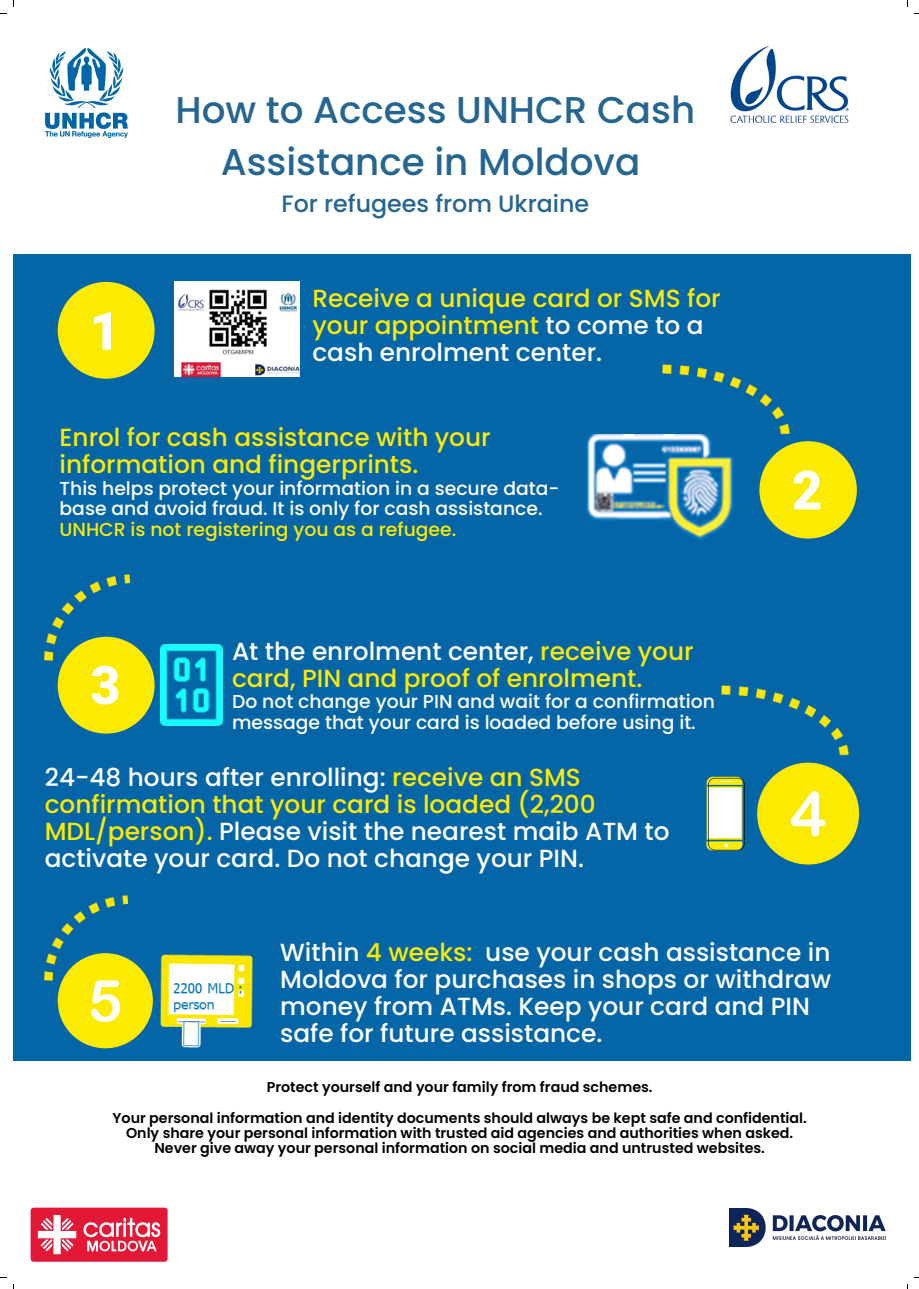
<style>
.page{position:relative;width:919px;height:1289px;background:#fff}
.page>*{position:absolute;margin:0;border:0;box-sizing:border-box;transform-origin:0 0}
.t1{font:500 37.2px/51.8px "Poppins";color:#256591;text-align:center}
.t2{font:500 24.75px/27px "Poppins";color:#fff}
.t3{font:500 24.75px/27px "Poppins";color:#faeb00}
.t4{font:500 23.7px "Poppins";color:#256591}
.t5{font:500 18.75px/20.2px "Poppins";color:#fff}
.t6{font:500 18.75px "Poppins";color:#faeb00}
.t7{font:600 14.25px "Poppins";color:#000}
.s1{color:#fff}
.s2{color:#faeb00}
</style>
<div class="page">
<div style="left:13px;top:254px;width:896px;height:806px;background:#0465a7"></div>
<img style="left:45px;top:48px;width:83px;height:90px">
<img style="left:730px;top:46px;width:118px;height:77px">
<img style="left:174px;top:282px;width:125px;height:94px">
<img style="left:586px;top:435px;width:148px;height:105px">
<img style="left:160px;top:645px;width:62px;height:81px">
<img style="left:160px;top:954px;width:93px;height:93px">
<img style="left:30px;top:1207px;width:138px;height:55px">
<img style="left:729px;top:1208px;width:155px;height:38px">
<svg style="left:706px;top:776px;width:38px;height:74px;background:#dae1a9"></svg>
<div style="left:58px;top:282px;width:96px;height:97px;background:#faeb00;border-radius:50%"></div>
<svg style="left:94px;top:312px;width:17px;height:38px"></svg>
<div style="left:759px;top:441px;width:97px;height:97px;background:#faeb00;border-radius:50%"></div>
<svg style="left:793px;top:470px;width:27px;height:39px"></svg>
<img style="left:662px;top:364px;width:127px;height:71px">
<div style="left:58px;top:636px;width:96px;height:97px;background:#faeb00;border-radius:50%"></div>
<svg style="left:92px;top:665px;width:26px;height:39px"></svg>
<img style="left:44px;top:574px;width:85px;height:86px">
<div style="left:757px;top:762px;width:101px;height:102px;background:#faeb00;border-radius:50%"></div>
<svg style="left:790px;top:791px;width:35px;height:45px"></svg>
<div style="left:58px;top:953px;width:95px;height:95px;background:#faeb00;border-radius:50%"></div>
<svg style="left:91px;top:980px;width:29px;height:41px"></svg>
<img style="left:44px;top:895px;width:84px;height:85px">
<img style="left:721px;top:685px;width:127px;height:71px">
<p class="t1" style="left:175px;top:84px;width:521px">How to Access UNHCR Cash<br>Assistance in Moldova</p>
<p class="t4" style="left:281px;top:187px;width:309px">For refugees from Ukraine</p>
<p class="t3" style="left:312px;top:284px;width:409px">Receive a unique card or SMS for your appointment <span class="s1">to come to a cash enrolment center.</span></p>
<p class="t3" style="left:60px;top:423px;width:432px">Enrol for cash assistance with your information and fingerprints.</p>
<p class="t5" style="left:60px;top:477px;width:501px;line-height:20.9px">This helps protect your information in a secure data&shy;base and avoid fraud. It is only for cash assistance.</p>
<p class="t6" style="left:60px;top:516px;width:398px">UNHCR is not registering you as a refugee.</p>
<p class="t3" style="left:232px;top:637px;width:463px"><span class="s1">At the enrolment center,</span> receive your card, PIN and proof of enrolment.</p>
<p class="t5" style="left:232px;top:691px;width:484px">Do not change your PIN and wait for a confirmation message that your card is loaded before using it.</p>
<p class="t2" style="left:45px;top:763px;width:626px">24-48 hours after enrolling: <span class="s2">receive an SMS confirmation that your card is loaded (2,200<br>MDL/person).</span> Please visit the nearest maib ATM to activate your card. Do not change your PIN.</p>
<p class="t2" style="left:280px;top:938px;width:552px">Within <span class="s2">4 weeks:</span> use your cash assistance in Moldova for purchases in shops or withdraw money from ATMs. Keep your card and PIN safe for future assistance.</p>
<p class="t7" style="left:266px;top:1077px;width:387px">Protect yourself and your family from fraud schemes.</p>
<p class="t7" style="left:112px;top:1107px;width:695px">Your personal information and identity documents should always be kept safe and confidential.</p>
<p class="t7" style="left:126px;top:1122px;width:668px">Only share your personal information with trusted aid agencies and authorities when asked.</p>
<p class="t7" style="left:154px;top:1137px;width:612px">Never give away your personal information on social media and untrusted websites.</p>
</div>
